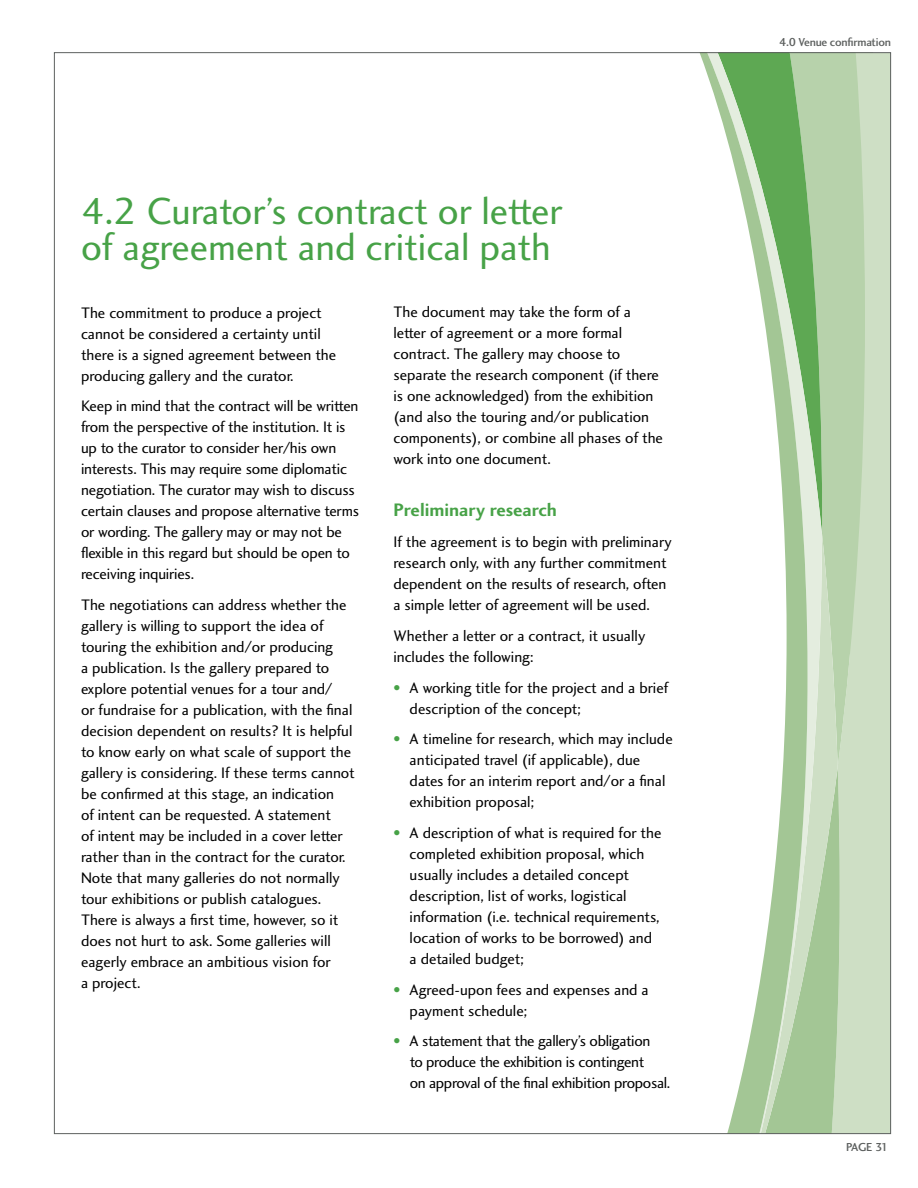
<style>
.page{position:relative;width:918px;height:1188px;background:#fff}
.page>*{position:absolute;margin:0;border:0;box-sizing:border-box;transform-origin:0 0}
.t1{font:39px/36px "Charlotte Sans Book Plain";color:#47a247}
.t2{font:18.75px "Charlotte Sans Bold Plain";color:#47a247}
.t3{font:15.75px/21px "Charlotte Sans Book Plain";color:#000}
.t4{font:15.75px/21px "Charlotte Sans Book Plain";letter-spacing:-.02em;color:#000}
.t5{font:12px "Charlotte Sans Medium Plain";letter-spacing:-.02em;color:#5d605f}
.s1{color:#47a247}
</style>
<div class="page">
<div style="left:850px;top:53px;width:41px;height:1081px;background:#cedfc5"></div>
<div style="left:840px;top:767px;width:10px;height:365px;background:#cedfc5"></div>
<svg style="left:838px;top:767px;width:2px;height:365px"></svg>
<svg style="left:822px;top:54px;width:43px;height:713px;fill:#b7d2ab"></svg>
<svg style="left:822px;top:534px;width:16px;height:598px;background:#b6d1aa"></svg>
<svg style="left:808px;top:54px;width:14px;height:1078px;background:#b4d1aa"></svg>
<svg style="left:700px;top:54px;width:108px;height:1078px"></svg>
<h1 class="t1" style="left:81px;top:192px;width:483px">4.2 Curator’s contract or letter of agreement and critical path</h1>
<p class="t3" style="left:81px;top:302px;width:257px">The commitment to produce a project cannot be considered a certainty until there is a signed agreement between the producing gallery and the curator.</p>
<p class="t3" style="left:81px;top:395px;width:280px">Keep in mind that the contract will be written from the perspective of the institution. It is up to the curator to consider her/his own interests. This may require some diplomatic negotiation. The curator may wish to discuss certain clauses and propose alternative terms or wording. The gallery may or may not be flexible in this regard but should be open to receiving inquiries.</p>
<p class="t3" style="left:81px;top:594px;width:275px">The negotiations can address whether the gallery is willing to support the idea of touring the exhibition and/or producing<br>a publication. Is the gallery prepared to explore potential venues for a tour and/<br>or fundraise for a publication, with the final decision dependent on results? It is helpful to know early on what scale of support the gallery is considering. If these terms cannot be confirmed at this stage, an indication<br>of intent can be requested. A statement<br>of intent may be included in a cover letter rather than in the contract for the curator.<br>Note that many galleries do not normally tour exhibitions or publish catalogues.<br>There is always a first time, however, so it does not hurt to ask. Some galleries will eagerly embrace an ambitious vision for<br>a project.</p>
<p class="t3" style="left:393px;top:302px;width:271px">The document may take the form of a letter of agreement or a more formal contract. The gallery may choose to separate the research component (if there is one acknowledged) from the exhibition (and also the touring and/or publication components), or combine all phases of the work into one document.</p>
<p class="t2" style="left:393px;top:499px;width:165px">Preliminary research</p>
<p class="t3" style="left:393px;top:531px;width:280px">If the agreement is to begin with preliminary research only, with any further commitment dependent on the results of research, often a simple letter of agreement will be used.</p>
<p class="t3" style="left:393px;top:625px;width:253px">Whether a letter or a contract, it usually includes the following:</p>
<p class="t3" style="left:410px;top:677px;width:260px;text-indent:-16px"><span class="s1">•</span> A working title for the project and a brief description of the concept;</p>
<p class="t3" style="left:410px;top:728px;width:265px;text-indent:-16px"><span class="s1">•</span> A timeline for research, which may include anticipated travel (if applicable), due dates for an interim report and/or a final exhibition proposal;</p>
<p class="t3" style="left:410px;top:822px;width:253px;text-indent:-16px"><span class="s1">•</span> A description of what is required for the completed exhibition proposal, which usually includes a detailed concept description, list of works, logistical information (i.e. technical requirements, location of works to be borrowed) and a detailed budget;</p>
<p class="t3" style="left:410px;top:979px;width:241px;text-indent:-16px"><span class="s1">•</span> Agreed-upon fees and expenses and a payment schedule;</p>
<p class="t4" style="left:410px;top:1030px;width:262px;text-indent:-16px"><span class="s1">•</span> A statement that the gallery’s obligation<br>to produce the exhibition is contingent<br>on approval of the final exhibition proposal.</p>
<p class="t5" style="left:779px;top:34px;width:113px">4.0 Venue confirmation</p>
<p class="t5" style="left:846px;top:1140px;width:44px">PAGE 31</p>
</div>
